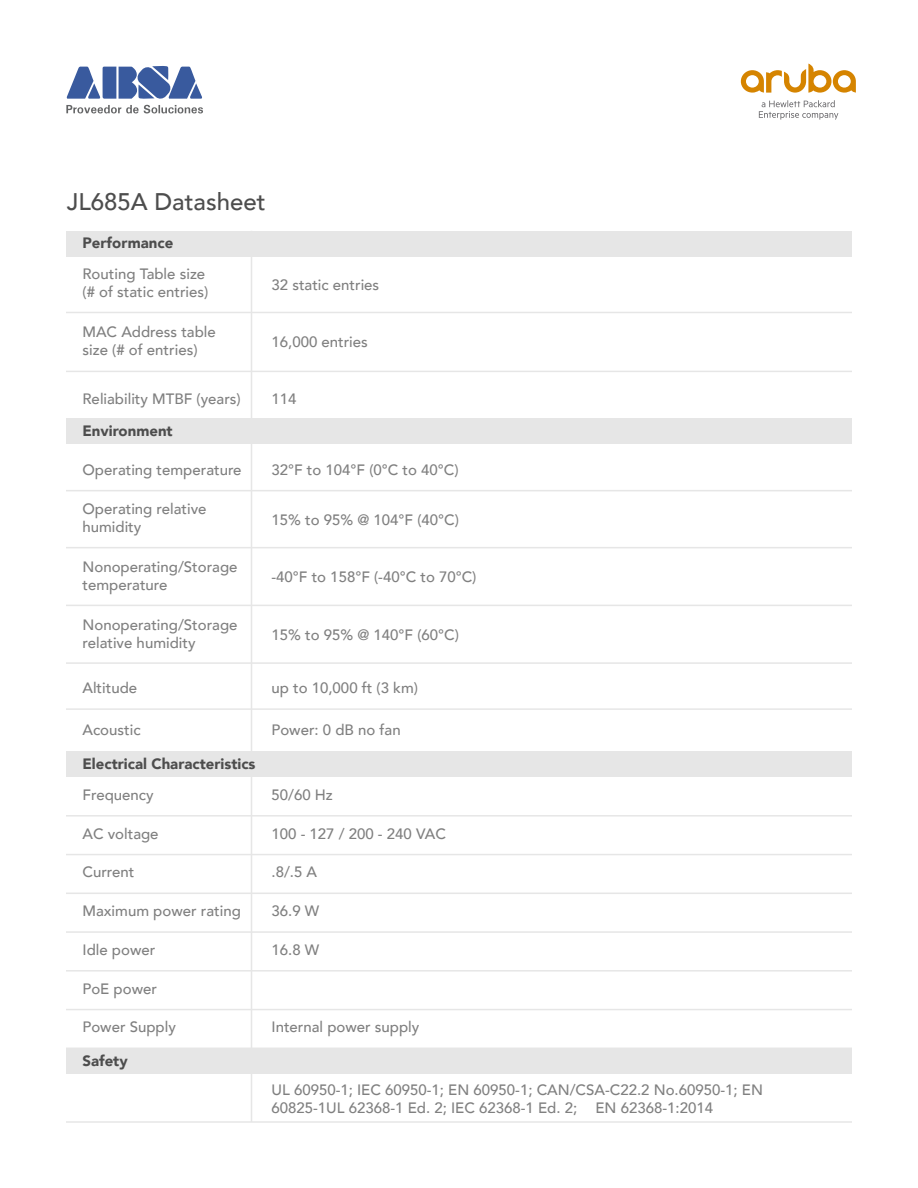
<style>
.page{position:relative;width:918px;height:1188px;background:#fff}
.page>*{position:absolute;margin:0;border:0;box-sizing:border-box;transform-origin:0 0}
.t1{font:500 24px "Avenir";color:#4d4d4d}
.t2{font:500 15px/18px "Avenir";color:#808080}
.t3{font:900 15px "Avenir";color:#4d4d4d}
</style>
<div class="page">
<svg style="left:66px;top:66px;width:137px;height:47px"></svg>
<svg style="left:759px;top:100px;width:79px;height:20px"></svg>
<svg style="left:741px;top:64px;width:115px;height:29px"></svg>
<div style="left:66px;top:231px;width:786px;height:26px;background:#e6e6e6"></div>
<div style="left:66px;top:418px;width:786px;height:26px;background:#e6e6e6"></div>
<div style="left:66px;top:751px;width:786px;height:26px;background:#e6e6e6"></div>
<hr style="left:66px;top:312px;width:786px;height:1px;background:#e6e6e6">
<hr style="left:66px;top:490px;width:786px;height:1px;background:#e6e6e6">
<hr style="left:66px;top:708px;width:786px;height:2px;background:#e6e6e6">
<hr style="left:66px;top:815px;width:786px;height:2px;background:#e6e6e6">
<hr style="left:66px;top:1121px;width:786px;height:2px;background:#e6e6e6">
<hr style="left:66px;top:854px;width:786px;height:1px;background:#e6e6e6">
<hr style="left:66px;top:893px;width:786px;height:1px;background:#e6e6e6">
<hr style="left:66px;top:931px;width:786px;height:2px;background:#e6e6e6">
<hr style="left:66px;top:970px;width:786px;height:2px;background:#e6e6e6">
<hr style="left:66px;top:1009px;width:786px;height:1px;background:#e6e6e6">
<hr style="left:66px;top:547px;width:786px;height:1px;background:#e6e6e6">
<hr style="left:66px;top:605px;width:786px;height:1px;background:#e6e6e6">
<hr style="left:66px;top:662px;width:786px;height:2px;background:#e6e6e6">
<hr style="left:66px;top:371px;width:786px;height:1px;background:#e6e6e6">
<hr style="left:251px;top:231px;width:1px;height:891px;background:#e6e6e6">
<div style="left:66px;top:1048px;width:786px;height:26px;background:#e6e6e6"></div>
<h1 class="t1" style="left:67px;top:181px;width:200px">JL685A Datasheet</h1>
<p class="t3" style="left:83px;top:230px;width:92px">Performance</p>
<p class="t2" style="left:83px;top:264px;width:127px">Routing Table size (# of static entries)</p>
<p class="t2" style="left:272px;top:275px;width:109px">32 static entries</p>
<p class="t2" style="left:83px;top:322px;width:135px">MAC Address table size (# of entries)</p>
<p class="t2" style="left:83px;top:389px;width:160px">Reliability MTBF (years)</p>
<p class="t2" style="left:272px;top:389px;width:27px">114</p>
<p class="t2" style="left:272px;top:332px;width:98px">16,000 entries</p>
<p class="t3" style="left:83px;top:418px;width:92px">Environment</p>
<p class="t2" style="left:83px;top:460px;width:161px">Operating temperature</p>
<p class="t2" style="left:272px;top:460px;width:189px">32°F to 104°F (0°C to 40°C)</p>
<p class="t2" style="left:83px;top:499px;width:126px">Operating relative humidity</p>
<p class="t2" style="left:83px;top:557px;width:157px">Nonoperating/Storage temperature</p>
<p class="t2" style="left:83px;top:615px;width:157px">Nonoperating/Storage relative humidity</p>
<p class="t2" style="left:272px;top:510px;width:189px">15% to 95% @ 104°F (40°C)</p>
<p class="t2" style="left:272px;top:567px;width:206px">-40°F to 158°F (-40°C to 70°C)</p>
<p class="t2" style="left:272px;top:625px;width:189px">15% to 95% @ 140°F (60°C)</p>
<p class="t2" style="left:83px;top:678px;width:56px">Altitude</p>
<p class="t2" style="left:272px;top:678px;width:148px">up to 10,000 ft (3 km)</p>
<p class="t2" style="left:83px;top:720px;width:60px">Acoustic</p>
<p class="t2" style="left:272px;top:720px;width:131px">Power: 0 dB no fan</p>
<p class="t3" style="left:83px;top:751px;width:175px">Electrical Characteristics</p>
<p class="t2" style="left:83px;top:785px;width:73px">Frequency</p>
<p class="t2" style="left:272px;top:785px;width:63px">50/60 Hz</p>
<p class="t2" style="left:83px;top:824px;width:78px">AC voltage</p>
<p class="t2" style="left:272px;top:824px;width:176px">100 - 127 / 200 - 240 VAC</p>
<p class="t2" style="left:83px;top:862px;width:53px">Current</p>
<p class="t2" style="left:272px;top:862px;width:47px">.8/.5 A</p>
<p class="t2" style="left:83px;top:901px;width:160px">Maximum power rating</p>
<p class="t2" style="left:272px;top:901px;width:49px">36.9 W</p>
<p class="t2" style="left:83px;top:940px;width:74px">Idle power</p>
<p class="t2" style="left:272px;top:940px;width:49px">16.8 W</p>
<p class="t2" style="left:83px;top:979px;width:76px">PoE power</p>
<p class="t2" style="left:272px;top:1017px;width:149px">Internal power supply</p>
<p class="t2" style="left:83px;top:1017px;width:95px">Power Supply</p>
<p class="t3" style="left:83px;top:1048px;width:47px">Safety</p>
<p class="t2" style="left:272px;top:1080px;width:493px">UL 60950-1; IEC 60950-1; EN 60950-1; CAN/CSA-C22.2 No.60950-1; EN<br>60825-1UL 62368-1 Ed. 2; IEC 62368-1 Ed. 2; EN 62368-1:2014</p>
</div>
